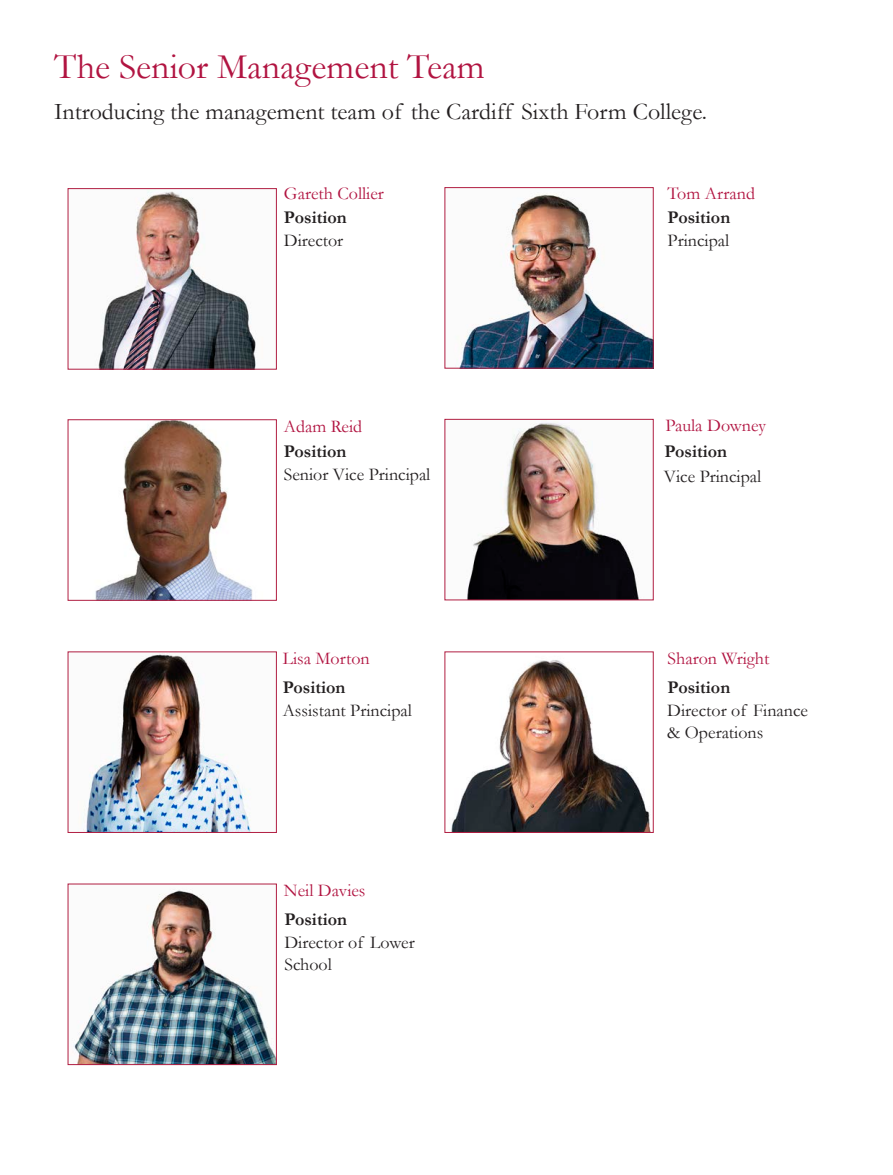
<style>
.page{position:relative;width:893px;height:1175px;background:#fff}
.page>*{position:absolute;margin:0;border:0;box-sizing:border-box;transform-origin:0 0}
.t1{font:36px "Garamond";color:#b11441}
.t2{font:24px "Garamond";color:#231f20}
.t3{font:18px/21.6px "Garamond";color:#231f20}
.t4{font:18px/23.2px "Garamond";color:#b11441}
.t5{font:700 18px "Garamond";color:#231f20}
.s1{font-weight:700;color:#231f20}
.s2{color:#231f20}
</style>
<div class="page">
<img style="left:98px;top:190px;width:158px;height:177px">
<div style="left:68px;top:188px;width:209px;height:181px;border:1px solid #b11e42"></div>
<img style="left:458px;top:193px;width:193px;height:173px">
<img style="left:83px;top:653px;width:168px;height:177px">
<img style="left:95px;top:421px;width:158px;height:177px">
<div style="left:68px;top:419px;width:209px;height:181px;border:1px solid #b11e42"></div>
<img style="left:72px;top:889px;width:203px;height:173px">
<img style="left:451px;top:660px;width:200px;height:170px">
<img style="left:467px;top:422px;width:172px;height:176px">
<p class="t1" style="left:54px;top:42px;width:432px">The Senior Management Team</p>
<p class="t2" style="left:54px;top:95px;width:655px">Introducing the management team of the Cardiff Sixth Form College.</p>
<p class="t4" style="left:284px;top:182px;width:102px">Gareth Collier<br><span class="s1">Position<br></span><span class="s2">Director</span></p>
<p class="t4" style="left:668px;top:182px;width:89px">Tom Arrand</p>
<p class="t5" style="left:668px;top:205px;width:64px">Position</p>
<p class="t3" style="left:668px;top:229px;width:63px">Principal</p>
<p class="t4" style="left:284px;top:414px;width:80px">Adam Reid</p>
<p class="t5" style="left:284px;top:439px;width:64px">Position</p>
<p class="t3" style="left:284px;top:463px;width:148px">Senior Vice Principal</p>
<p class="t4" style="left:283px;top:646px;width:88px">Lisa Morton</p>
<p class="t5" style="left:283px;top:675px;width:64px">Position</p>
<p class="t3" style="left:283px;top:699px;width:131px">Assistant Principal</p>
<p class="t4" style="left:284px;top:878px;width:83px">Neil Davies</p>
<p class="t5" style="left:284px;top:906px;width:64px">Position</p>
<p class="t3" style="left:284px;top:930px;width:132px">Director of Lower<br>School</p>
<p class="t4" style="left:665px;top:413px;width:102px">Paula Downey</p>
<p class="t3" style="left:664px;top:465px;width:99px">Vice Principal</p>
<p class="t5" style="left:664px;top:439px;width:64px">Position</p>
<p class="t4" style="left:668px;top:646px;width:103px">Sharon Wright</p>
<p class="t5" style="left:668px;top:675px;width:64px">Position</p>
<p class="t3" style="left:667px;top:699px;width:142px">Director of Finance &amp; Operations</p>
</div>
